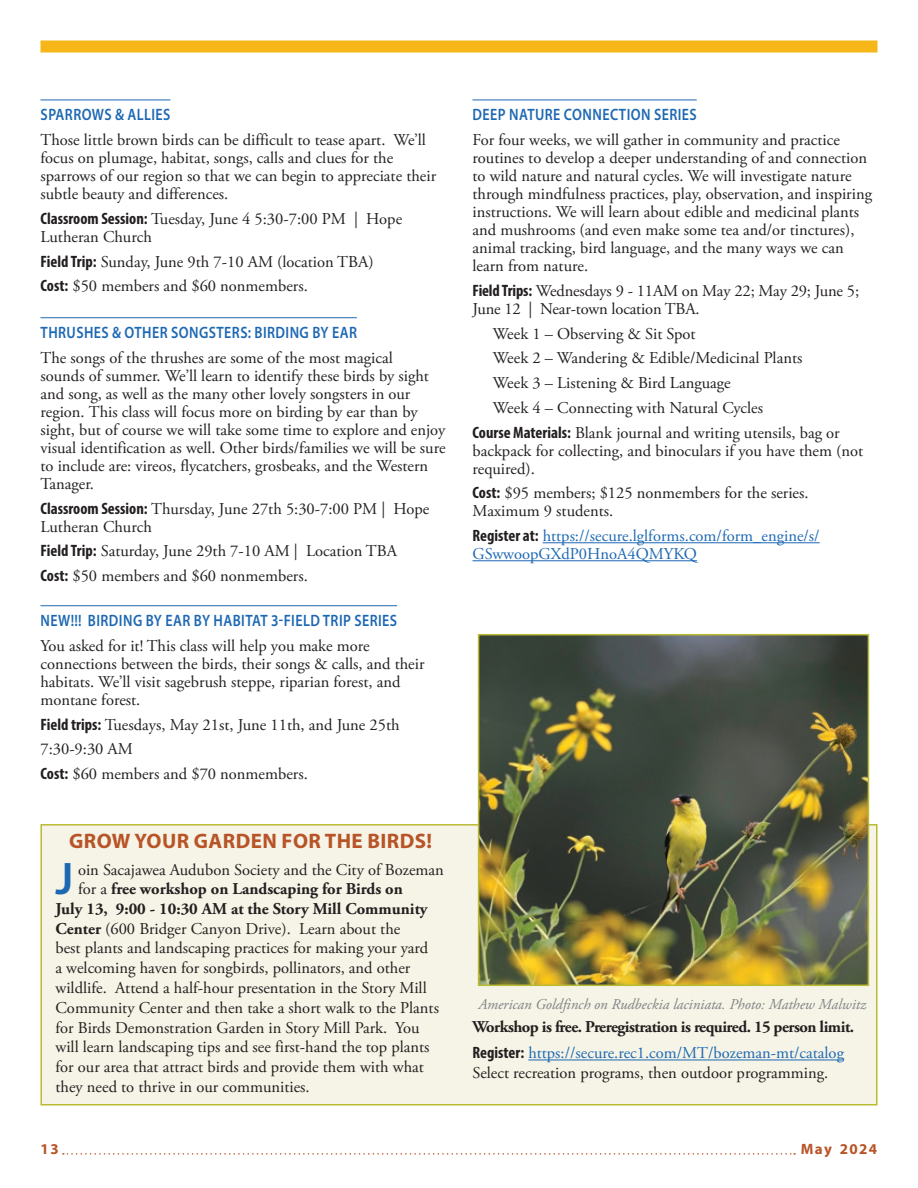
<style>
.page{position:relative;width:918px;height:1188px;background:#fff}
.page>*{position:absolute;margin:0;border:0;box-sizing:border-box;transform-origin:0 0}
.t1{font:600 45.9px "Myriad Pro";color:#1d68b3}
.t2{font:700 21px "Myriad Pro";letter-spacing:.02em;color:#b85427}
.t3{font:16.5px/18px "Adobe Garamond Pro";color:#231f20}
.t4{font:600 16.5px "Myriad Pro";letter-spacing:.03em;color:#1d68b3;scale:.85 1}
.t5{font:700 16.5px/26.5px "Adobe Garamond Pro";letter-spacing:-.03em;color:#231f20}
.t6{font:700 16.5px "Adobe Garamond Pro";letter-spacing:-.01em;color:#231f20}
.t7{font:16.5px/18px "Adobe Garamond Pro";color:#1d68b3}
.t8{font:italic 15px "Adobe Garamond Pro";color:#808285}
.t9{font:700 15px "Myriad Pro";letter-spacing:.09em;color:#b85427}
.s1{font-family:"Myriad Pro";font-weight:700;font-stretch:condensed}
.s2{font-weight:400}
.s3{font-weight:700}
.s4{font-family:"Myriad Pro";font-weight:700;font-stretch:condensed;color:#231f20}
.s5{font-family:"Myriad Pro";font-stretch:condensed}
.s6{font-weight:400;color:#1d68b3}
</style>
<div class="page">
<div style="left:40px;top:40px;width:838px;height:12px;background:#f7b718"></div>
<svg style="left:63px;top:1153px;width:732px;height:2px"></svg>
<hr style="left:40px;top:100px;width:130px;height:1px;background:#1d68b3">
<hr style="left:40px;top:317px;width:317px;height:1px;background:#1d68b3">
<hr style="left:40px;top:605px;width:357px;height:1px;background:#1d68b3">
<hr style="left:472px;top:100px;width:225px;height:1px;background:#1d68b3">
<hr style="left:543px;top:542px;width:277px;height:1px;background:#1d68b3">
<hr style="left:472px;top:560px;width:225px;height:1px;background:#1d68b3">
<div style="left:41px;top:825px;width:836px;height:280px;background:#f5f4e6"></div>
<hr style="left:528px;top:1060px;width:316px;height:1px;background:#1d68b3">
<div style="left:40px;top:824px;width:838px;height:281px;border:2px solid #babb33"></div>
<img style="left:481px;top:637px;width:385px;height:346px">
<div style="left:478px;top:634px;width:391px;height:352px;border:2px solid #babb33"></div>
<p class="t4" style="left:41px;top:104px;width:154px">SPARROWS &amp; ALLIES</p>
<p class="t3" style="left:40px;top:131px;width:397px">Those little brown birds can be difficult to tease apart. We’ll focus on plumage, habitat, songs, calls and clues for the sparrows of our region so that we can begin to appreciate their subtle beauty and differences.</p>
<p class="t3" style="left:40px;top:210px;width:363px"><span class="s1">Classroom Session:</span> Tuesday, June 4 5:30-7:00 PM | Hope<br>Lutheran Church</p>
<p class="t3" style="left:40px;top:250px;width:335px;line-height:24.8px"><span class="s1">Field Trip:</span> Sunday, June 9th 7-10 AM (location TBA)<br><span class="s1">Cost:</span> $50 members and $60 nonmembers.</p>
<p class="t4" style="left:41px;top:322px;width:374px">THRUSHES &amp; OTHER SONGSTERS: BIRDING BY EAR</p>
<p class="t3" style="left:40px;top:349px;width:407px">The songs of the thrushes are some of the most magical<br>sounds of summer. We’ll learn to identify these birds by sight and song, as well as the many other lovely songsters in our region. This class will focus more on birding by ear than by sight, but of course we will take some time to explore and enjoy visual identification as well. Other birds/families we will be sure to include are: vireos, flycatchers, grosbeaks, and the Western Tanager.</p>
<p class="t3" style="left:40px;top:500px;width:391px"><span class="s1">Classroom Session:</span> Thursday, June 27th 5:30-7:00 PM | Hope<br>Lutheran Church</p>
<p class="t3" style="left:40px;top:539px;width:358px;line-height:24.8px"><span class="s1">Field Trip:</span> Saturday, June 29th 7-10 AM | Location TBA<br><span class="s1">Cost:</span> $50 members and $60 nonmembers.</p>
<p class="t4" style="left:41px;top:610px;width:421px">NEW!!! BIRDING BY EAR BY HABITAT 3-FIELD TRIP SERIES</p>
<p class="t3" style="left:40px;top:637px;width:386px">You asked for it! This class will help you make more connections between the birds, their songs &amp; calls, and their habitats. We’ll visit sagebrush steppe, riparian forest, and montane forest.</p>
<p class="t3" style="left:40px;top:713px;width:361px;line-height:24.8px"><span class="s1">Field trips:</span> Tuesdays, May 21st, June 11th, and June 25th<br>7:30-9:30 AM<br><span class="s1">Cost:</span> $60 members and $70 nonmembers.</p>
<p class="t2" style="left:69px;top:827px;width:364px">GROW YOUR GARDEN FOR THE BIRDS!</p>
<h1 class="t1" style="left:55px;top:850px;width:19px">J</h1>
<p class="t3" style="left:78px;top:861px;width:367px">oin Sacajawea Audubon Society and the City of Bozeman</p>
<p class="t6" style="left:78px;top:880px;width:326px"><span class="s2">for a</span> free workshop on Landscaping for Birds on</p>
<p class="t6" style="left:56px;top:899px;width:374px">July 13, 9:00 - 10:30 AM at the Story Mill Community</p>
<p class="t3" style="left:56px;top:920px;width:346px"><span class="s3">Center</span> (600 Bridger Canyon Drive). Learn about the</p>
<p class="t3" style="left:56px;top:940px;width:374px">best plants and landscaping practices for making your yard</p>
<p class="t3" style="left:56px;top:960px;width:356px">a welcoming haven for songbirds, pollinators, and other</p>
<p class="t3" style="left:56px;top:979px;width:373px">wildlife. Attend a half-hour presentation in the Story Mill</p>
<p class="t3" style="left:56px;top:999px;width:385px">Community Center and then take a short walk to the Plants</p>
<p class="t3" style="left:56px;top:1019px;width:366px">for Birds Demonstration Garden in Story Mill Park. You</p>
<p class="t3" style="left:56px;top:1039px;width:376px">will learn landscaping tips and see first-hand the top plants</p>
<p class="t3" style="left:56px;top:1059px;width:370px">for our area that attract birds and provide them with what</p>
<p class="t3" style="left:56px;top:1078px;width:256px">they need to thrive in our communities.</p>
<p class="t4" style="left:473px;top:104px;width:265px">DEEP NATURE CONNECTION SERIES</p>
<p class="t3" style="left:472px;top:131px;width:401px">For four weeks, we will gather in community and practice routines to develop a deeper understanding of and connection to wild nature and natural cycles. We will investigate nature through mindfulness practices, play, observation, and inspiring instructions. We will learn about edible and medicinal plants and mushrooms (and even make some tea and/or tinctures), animal tracking, bird language, and the many ways we can learn from nature.</p>
<p class="t3" style="left:472px;top:282px;width:388px"><span class="s1">Field Trips:</span> Wednesdays 9 - 11AM on May 22; May 29; June 5;<br>June 12 | Near-town location TBA.</p>
<p class="t3" style="left:493px;top:325px;width:204px">Week 1 – Observing &amp; Sit Spot</p>
<p class="t3" style="left:493px;top:350px;width:311px">Week 2 – Wandering &amp; Edible/Medicinal Plants</p>
<p class="t3" style="left:493px;top:374px;width:240px">Week 3 – Listening &amp; Bird Language</p>
<p class="t3" style="left:493px;top:399px;width:272px">Week 4 – Connecting with Natural Cycles</p>
<p class="t3" style="left:472px;top:424px;width:369px"><span class="s1">Course Materials:</span> Blank journal and writing utensils, bag or</p>
<p class="t3" style="left:472px;top:442px;width:392px">backpack for collecting, and binoculars if you have them (not required).</p>
<p class="t3" style="left:472px;top:485px;width:338px"><span class="s1">Cost:</span> $95 members; $125 nonmembers for the series.<br>Maximum 9 students.</p>
<p class="t7" style="left:472px;top:527px;width:349px"><span class="s4">Register at:</span> https://secure.lglforms.com/form_engine/s/<br>GSwwoopGXdP0HnoA4QMYKQ</p>
<p class="t8" style="left:478px;top:995px;width:389px">American Goldfinch on Rudbeckia laciniata. Photo: Mathew Malwitz</p>
<p class="t5" style="left:472px;top:1014px;width:383px">Workshop is free. Preregistration is required. 15 person limit.<br><span class="s5">Register:</span> <span class="s6">https://secure.rec1.com/MT/bozeman-mt/catalog</span></p>
<p class="t3" style="left:472px;top:1064px;width:357px">Select recreation programs, then outdoor programming.</p>
<p class="t9" style="left:40px;top:1139px;width:20px">13</p>
<p class="t9" style="left:801px;top:1139px;width:78px">May 2024</p>
</div>
